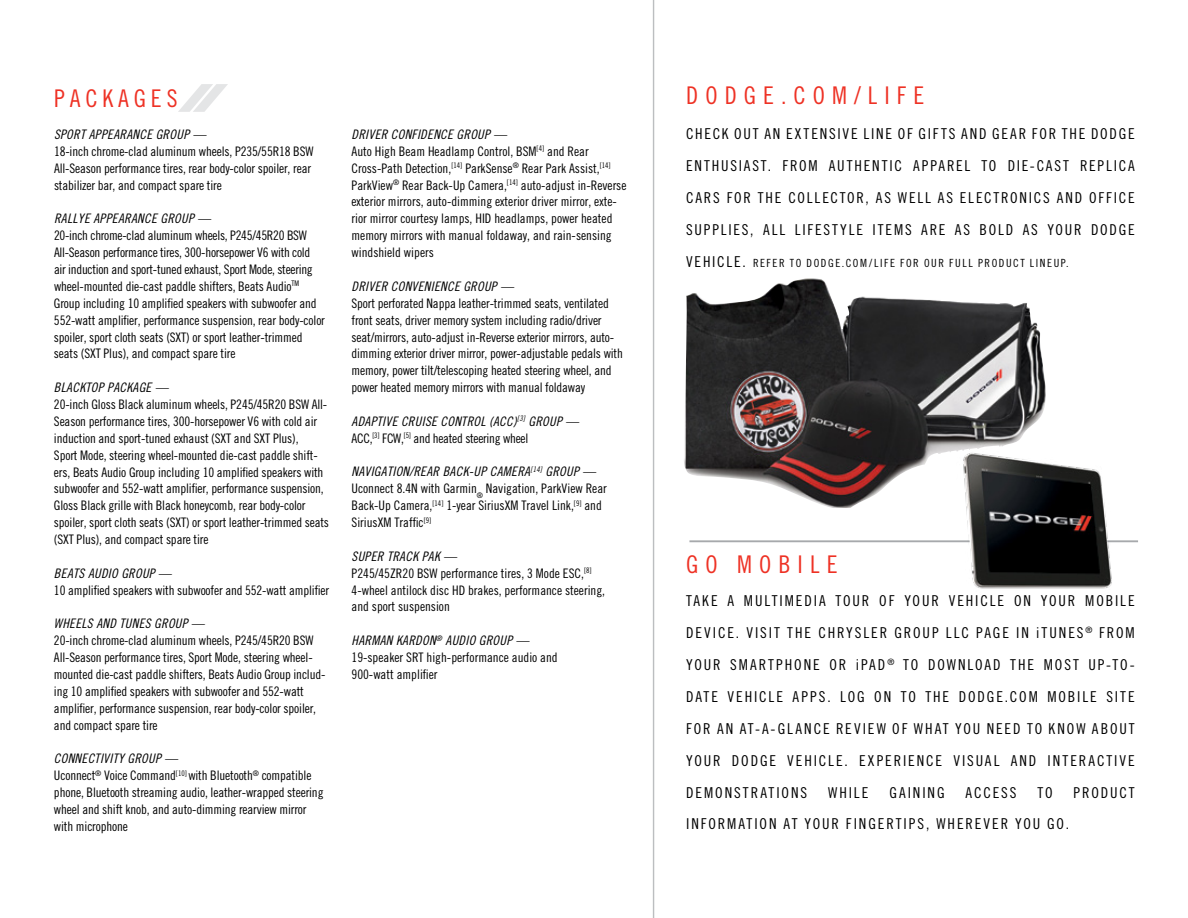
<style>
.page{position:relative;width:1188px;height:918px;background:#fff}
.page>*{position:absolute;margin:0;border:0;box-sizing:border-box;transform-origin:0 0}
.t1{font:24.3px "Trade Gothic Cond Eighteen";letter-spacing:.245em;color:#ee3124}
.t2{font:15px/31.8px "Trade Gothic Cond Eighteen";letter-spacing:.13em;color:#000}
.t3{font:13.2px/17px "Trade Gothic Cond Eighteen";letter-spacing:-.01em;color:#000}
.t4{font:13.2px "Trade Gothic Cond Eighteen Obl";letter-spacing:.025em;color:#000}
.t5{font:11.25px "Trade Gothic Cond Eighteen";letter-spacing:.14em;color:#000}
.s1{font-size:15px}
</style>
<div class="page">
<hr style="left:653px;top:0;width:1px;height:918px;background:#bcbec0">
<hr style="left:689px;top:540px;width:449px;height:2px;background:#a7a9ac">
<img style="left:684px;top:278px;width:362px;height:230px">
<img style="left:957px;top:449px;width:160px;height:140px">
<svg style="left:178px;top:84px;width:50px;height:28px"></svg>
<h1 class="t1" style="left:54px;top:84px;width:95px">PACKAGES</h1>
<p class="t4" style="left:54px;top:126px;width:153px">SPORT APPEARANCE GROUP —</p>
<p class="t3" style="left:54px;top:143px;width:259px">18-inch chrome-clad aluminum wheels, P235/55R18 BSW<br>All-Season performance tires, rear body-color spoiler, rear stabilizer bar, and compact spare tire</p>
<p class="t4" style="left:54px;top:211px;width:158px">RALLYE APPEARANCE GROUP —</p>
<p class="t3" style="left:54px;top:227px;width:272px">20-inch chrome-clad aluminum wheels, P245/45R20 BSW All-Season performance tires, 300-horsepower V6 with cold air induction and sport-tuned exhaust, Sport Mode, steering wheel-mounted die-cast paddle shifters, Beats Audio<sup>TM<br></sup>Group including 10 amplified speakers with subwoofer and 552-watt amplifier, performance suspension, rear body-color spoiler, sport cloth seats (SXT) or sport leather-trimmed seats (SXT Plus), and compact spare tire</p>
<p class="t4" style="left:54px;top:380px;width:116px">BLACKTOP PACKAGE —</p>
<p class="t3" style="left:54px;top:396px;width:277px">20-inch Gloss Black aluminum wheels, P245/45R20 BSW All-Season performance tires, 300-horsepower V6 with cold air induction and sport-tuned exhaust (SXT and SXT Plus),<br>Sport Mode, steering wheel-mounted die-cast paddle shift&shy;ers, Beats Audio Group including 10 amplified speakers with subwoofer and 552-watt amplifier, performance suspension, Gloss Black grille with Black honeycomb, rear body-color spoiler, sport cloth seats (SXT) or sport leather-trimmed seats (SXT Plus), and compact spare tire</p>
<p class="t4" style="left:54px;top:565px;width:119px">BEATS AUDIO GROUP —</p>
<p class="t3" style="left:54px;top:581px;width:277px">10 amplified speakers with subwoofer and 552-watt amplifier</p>
<p class="t4" style="left:54px;top:616px;width:152px">WHEELS AND TUNES GROUP —</p>
<p class="t3" style="left:54px;top:632px;width:273px">20-inch chrome-clad aluminum wheels, P245/45R20 BSW All-Season performance tires, Sport Mode, steering wheel&shy;mounted die-cast paddle shifters, Beats Audio Group includ&shy;ing 10 amplified speakers with subwoofer and 552-watt amplifier, performance suspension, rear body-color spoiler, and compact spare tire</p>
<p class="t4" style="left:54px;top:751px;width:125px">CONNECTIVITY GROUP —</p>
<p class="t3" style="left:54px;top:767px;width:271px">Uconnect<sup>®</sup> Voice Command<sup>[10]</sup> with Bluetooth<sup>®</sup> compatible phone, Bluetooth streaming audio, leather-wrapped steering wheel and shift knob, and auto-dimming rearview mirror with microphone</p>
<p class="t4" style="left:352px;top:126px;width:157px">DRIVER CONFIDENCE GROUP —</p>
<p class="t3" style="left:352px;top:143px;width:277px">Auto High Beam Headlamp Control, BSM <sup>[4]</sup> and Rear Cross-Path Detection,<sup>[14]</sup> ParkSense<sup>®</sup> Rear Park Assist,<sup>[14] </sup>ParkView<sup>®</sup> Rear Back-Up Camera,<sup>[14]</sup> auto-adjust in-Reverse exterior mirrors, auto-dimming exterior driver mirror, exte&shy;rior mirror courtesy lamps, HID headlamps, power heated memory mirrors with manual foldaway, and rain-sensing windshield wipers</p>
<p class="t4" style="left:352px;top:278px;width:164px">DRIVER CONVENIENCE GROUP —</p>
<p class="t3" style="left:352px;top:294px;width:273px">Sport perforated Nappa leather-trimmed seats, ventilated front seats, driver memory system including radio/driver seat/mirrors, auto-adjust in-Reverse exterior mirrors, auto&shy;dimming exterior driver mirror, power-adjustable pedals with memory, power tilt/telescoping heated steering wheel, and power heated memory mirrors with manual foldaway</p>
<p class="t4" style="left:352px;top:413px;width:229px">ADAPTIVE CRUISE CONTROL (ACC)<sup>[3]</sup> GROUP —</p>
<p class="t3" style="left:352px;top:429px;width:178px">ACC,<sup>[3]</sup> FCW,<sup>[5]</sup> and heated steering wheel</p>
<p class="t4" style="left:352px;top:464px;width:246px">NAVIGATION/REAR BACK-UP CAMERA<sup>[14]</sup> GROUP —</p>
<p class="t3" style="left:352px;top:480px;width:257px">Uconnect 8.4N with Garmin<sub>®</sub> Navigation, ParkView Rear<br>Back-Up Camera,<sup>[14]</sup> 1-year SiriusXM Travel Link,<sup>[9]</sup> and<br>SiriusXM Traffic<sup>[9]</sup></p>
<p class="t4" style="left:352px;top:548px;width:107px">SUPER TRACK PAK —</p>
<p class="t3" style="left:352px;top:564px;width:74px">P245/45ZR20 BSW</p>
<p class="t3" style="left:352px;top:564px;width:255px;text-indent:89px">performance tires, 3 Mode ESC,<sup>[8]<br></sup>4-wheel antilock disc HD brakes, performance steering, and sport suspension</p>
<p class="t4" style="left:352px;top:633px;width:179px">HARMAN KARDON<sup>®</sup> AUDIO GROUP —</p>
<p class="t3" style="left:352px;top:649px;width:208px">19-speaker SRT high-performance audio and<br>900-watt amplifier</p>
<h1 class="t1" style="left:686px;top:81px;width:19px">DODGE</h1>
<h1 class="t1" style="left:781px;top:81px;width:145px">.c om/lif e</h1>
<p class="t2" style="left:686px;top:118px;width:450px">Check ou t an extensive line of gifts and gear for the Dodge enthusiast. From au thentic apparel to die-ca st replica car</p>
<p class="t2" style="left:686px;top:181px;width:450px;text-indent:27px">s for the collector, as well as electronics and office supplies, all lif esty le items are as bold as your</p>
<p class="t2" style="left:1091px;top:213px;width:45px">Dodge</p>
<p class="t5" style="left:686px;top:256px;width:384px"><span class="s1">vehicle.</span> Ref er to dodge.com/lif e for our fu ll pr oduc t lineu p.</p>
<h1 class="t1" style="left:686px;top:550px;width:16px">GO</h1>
<h1 class="t1" style="left:737px;top:550px;width:18px">MOBILE</h1>
<p class="t2" style="left:686px;top:585px;width:175px">Ta ke a mu ltimedia tour</p>
<p class="t2" style="left:879px;top:585px;width:52px">of your</p>
<p class="t2" style="left:949px;top:585px;width:119px">vehicle on your</p>
<p class="t2" style="left:1085px;top:585px;width:51px">mobile</p>
<p class="t2" style="left:686px;top:617px;width:151px">device. Visit th e Chry</p>
<p class="t2" style="left:855px;top:617px;width:281px">sler Grou p LLC page in iTu nes<sup>®</sup> from</p>
<p class="t2" style="left:686px;top:649px;width:27px">your</p>
<p class="t2" style="left:686px;top:649px;width:450px;text-align:justify;text-indent:44px">Smartph one or iPa d<sup>®</sup> to download th e most u p-to&shy;date vehicle apps. Log on to th e dodge.com mobile site for an at-a-glance review of what you need to know abou t your</p>
<p class="t2" style="left:732px;top:744px;width:356px">Dodge vehicle. E xperience visua l and interac</p>
<p class="t2" style="left:1106px;top:744px;width:30px">tive</p>
<p class="t2" style="left:686px;top:776px;width:122px">demonstrations</p>
<p class="t2" style="left:828px;top:776px;width:42px">while</p>
<p class="t2" style="left:889px;top:776px;width:57px">gaining</p>
<p class="t2" style="left:966px;top:776px;width:10px">acc</p>
<p class="t2" style="left:993px;top:776px;width:25px">ess</p>
<p class="t2" style="left:1038px;top:776px;width:17px">to</p>
<p class="t2" style="left:1074px;top:776px;width:63px">product</p>
<p class="t2" style="left:686px;top:808px;width:384px">information at your fingertips, wh erever you go.</p>
</div>
